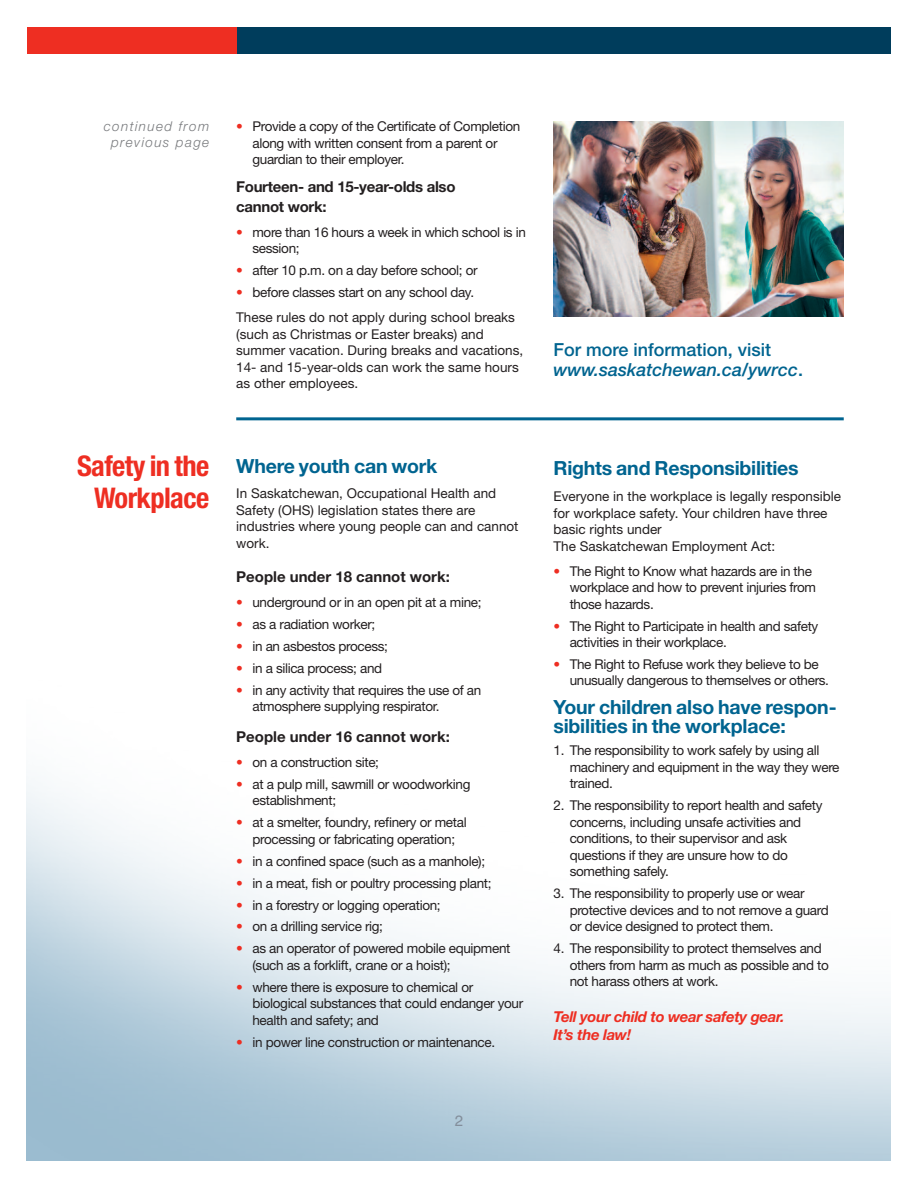
<style>
.page{position:relative;width:918px;height:1188px;background:#fff}
.page>*{position:absolute;margin:0;border:0;box-sizing:border-box;transform-origin:0 0}
.t1{font:700 condensed 28.5px/31.5px "Helvetica Neue LT Std";letter-spacing:-.02em;color:#ee2e22;text-align:center}
.t2{font:700 19.5px/19.5px "Helvetica Neue LT Std";letter-spacing:-.01em;color:#006490}
.t3{font:500 18px/20.5px "Helvetica Neue LT Std";color:#006490}
.t4{font:700 15px "Helvetica Neue LT Std";color:#231f20}
.t5{font:italic 700 15px/18.9px "Helvetica Neue LT Std";letter-spacing:-.025em;color:#ee2e22}
.t6{font:700 15px/19.5px "Helvetica Neue LT Std";letter-spacing:-.02em;color:#231f20}
.t7{font:15px "Helvetica";color:#838e9b}
.t8{font:13.5px/16.5px "Helvetica Neue LT Std";letter-spacing:-.025em;color:#231f20}
.t9{font:13.5px/16.5px "Helvetica Neue LT Std";color:#231f20}
.t10{font:italic 300 13.5px/16.2px "Helvetica Neue LT Std";letter-spacing:.1em;color:#787a7d;text-align:center}
.s1{color:#ee2e22}
.s2{font-style:italic}
</style>
<div class="page">
<img style="left:554px;top:122px;width:290px;height:195px">
<hr style="left:236px;top:417px;width:608px;height:3px;background:#006490">
<div style="left:236px;top:27px;width:655px;height:27px;background:#003d5c"></div>
<div style="left:27px;top:27px;width:209px;height:27px;background:#ee2e22"></div>
<p class="t10" style="left:104px;top:120px;width:107px">continued from previous page</p>
<h1 class="t1" style="left:77px;top:453px;width:134px">Safety in the<br>Workplace</h1>
<p class="t8" style="left:252px;top:119px;width:269px;text-indent:-16px"><span class="s1">•</span> Provide a copy of the Certificate of Completion along with written consent from a parent or guardian to their employer.</p>
<p class="t6" style="left:236px;top:179px;width:221px">Fourteen- and 15-year-olds also cannot work:</p>
<p class="t8" style="left:252px;top:225px;width:275px;text-indent:-16px"><span class="s1">•</span> more than 16 hours a week in which school is in session;</p>
<p class="t8" style="left:236px;top:263px;width:243px"><span class="s1">•</span> after 10 p.m. on a day before school; or</p>
<p class="t9" style="left:236px;top:281px;width:280px;line-height:25.2px"><span class="s1">•</span> before classes start on any school day.<br>These rules do not apply during school breaks</p>
<p class="t9" style="left:236px;top:327px;width:289px">(such as Christmas or Easter breaks) and summer vacation. During breaks and vacations, 14- and 15-year-olds can work the same hours as other employees.</p>
<h2 class="t2" style="left:236px;top:458px;width:203px">Where youth can work</h2>
<p class="t9" style="left:236px;top:487px;width:284px">In Saskatchewan, Occupational Health and Safety (OHS) legislation states there are industries where young people can and cannot work.</p>
<p class="t4" style="left:236px;top:571px;width:215px">People under 18 cannot work:</p>
<p class="t8" style="left:236px;top:595px;width:247px"><span class="s1">•</span> underground or in an open pit at a mine;</p>
<p class="t8" style="left:236px;top:617px;width:141px"><span class="s1">•</span> as a radiation worker;</p>
<p class="t8" style="left:236px;top:639px;width:153px"><span class="s1">•</span> in an asbestos process;</p>
<p class="t8" style="left:236px;top:661px;width:147px"><span class="s1">•</span> in a silica process; and</p>
<p class="t8" style="left:252px;top:683px;width:230px;text-indent:-16px"><span class="s1">•</span> in any activity that requires the use of an atmosphere supplying respirator.</p>
<p class="t4" style="left:236px;top:731px;width:215px">People under 16 cannot work:</p>
<p class="t8" style="left:236px;top:755px;width:144px"><span class="s1">•</span> on a construction site;</p>
<p class="t8" style="left:252px;top:777px;width:220px;text-indent:-16px"><span class="s1">•</span> at a pulp mill, sawmill or woodworking establishment;</p>
<p class="t8" style="left:236px;top:816px;width:232px;text-align:center"><span class="s1">•</span> at a smelter, foundry, refinery or metal processing or fabricating operation;</p>
<p class="t8" style="left:236px;top:854px;width:250px"><span class="s1">•</span> in a confined space (such as a manhole);</p>
<p class="t8" style="left:236px;top:876px;width:257px"><span class="s1">•</span> in a meat, fish or poultry processing plant;</p>
<p class="t8" style="left:236px;top:898px;width:206px"><span class="s1">•</span> in a forestry or logging operation;</p>
<p class="t8" style="left:236px;top:920px;width:148px"><span class="s1">•</span> on a drilling service rig;</p>
<p class="t8" style="left:252px;top:942px;width:259px;text-indent:-16px"><span class="s1">•</span> as an operator of powered mobile equipment (such as a forklift, crane or a hoist);</p>
<p class="t8" style="left:252px;top:980px;width:272px;text-indent:-16px"><span class="s1">•</span> where there is exposure to chemical or biological substances that could endanger your health and safety; and</p>
<p class="t8" style="left:236px;top:1035px;width:260px"><span class="s1">•</span> in power line construction or maintenance.</p>
<p class="t7" style="left:455px;top:1112px;width:10px">2</p>
<h3 class="t3" style="left:554px;top:341px;width:251px">For more information, visit <span class="s2">www.saskatchewan.ca/ywrcc</span>.</h3>
<h2 class="t2" style="left:554px;top:460px;width:247px">Rights and Responsibilities</h2>
<p class="t9" style="left:553px;top:489px;width:289px">Everyone in the workplace is legally responsible for workplace safety. Your children have three basic rights under<br>The Saskatchewan Employment Act:</p>
<p class="t8" style="left:570px;top:564px;width:248px;text-indent:-16px"><span class="s1">•</span> The Right to Know what hazards are in the workplace and how to prevent injuries from those hazards.</p>
<p class="t8" style="left:570px;top:619px;width:250px;text-indent:-16px"><span class="s1">•</span> The Right to Participate in health and safety activities in their workplace.</p>
<p class="t8" style="left:570px;top:657px;width:261px;text-indent:-16px"><span class="s1">•</span> The Right to Refuse work they believe to be unusually dangerous to themselves or others.</p>
<h2 class="t2" style="left:554px;top:699px;width:285px">Your children also have respon&shy;sibilities in the workplace:</h2>
<p class="t8" style="left:570px;top:744px;width:271px;text-indent:-16px">1. The responsibility to work safely by using all machinery and equipment in the way they were trained.</p>
<p class="t8" style="left:570px;top:799px;width:254px;text-indent:-16px">2. The responsibility to report health and safety concerns, including unsafe activities and conditions, to their supervisor and ask questions if they are unsure how to do something safely.</p>
<p class="t8" style="left:570px;top:887px;width:261px;text-indent:-16px">3. The responsibility to properly use or wear protective devices and to not remove a guard or device designed to protect them.</p>
<p class="t8" style="left:570px;top:941px;width:261px;text-indent:-16px">4. The responsibility to protect themselves and others from harm as much as possible and to not harass others at work.</p>
<p class="t5" style="left:554px;top:1008px;width:233px">Tell your child to wear safety gear.<br>It’s the law!</p>
</div>
